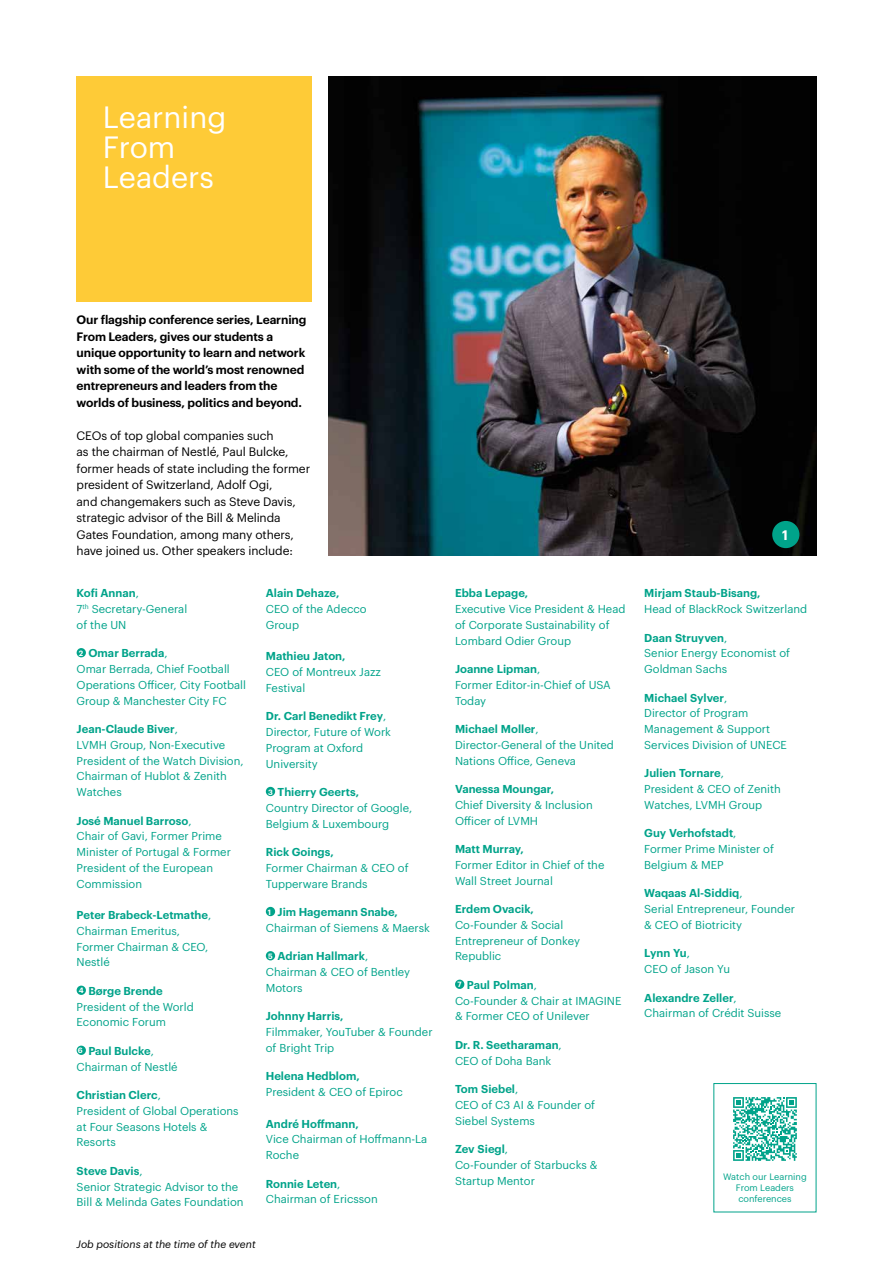
<style>
.page{position:relative;width:893px;height:1263px;background:#fff}
.page>*{position:absolute;margin:0;border:0;box-sizing:border-box;transform-origin:0 0}
.t1{font:30.15px/30.2px "Graphik";color:#fff}
.t2{font:600 13.5px "Graphik";color:#fff}
.t3{font:12px/16.5px "Graphik";letter-spacing:-.01em;color:#000}
.t4{font:600 12px/16.5px "Graphik";letter-spacing:-.01em;color:#000}
.t5{font:11.25px/15.8px "Graphik";color:#00a38a}
.t6{font:600 11.25px/15.8px "Graphik";color:#00a38a}
.t7{font:italic 10.5px "Graphik";color:#000}
.t8{font:9.15px/10.9px "Graphik";color:#00a38a;text-align:center}
.s1{font-weight:600}
.s2{font-weight:600;font-size:7.5px;color:#fff}
.s3{font-weight:400}
</style>
<div class="page">
<div style="left:77px;top:77px;width:235px;height:225px;background:#fecb37"></div>
<img style="left:329px;top:77px;width:487px;height:478px">
<div style="left:772px;top:521px;width:27px;height:27px;background:#00a38a;border-radius:50%"></div>
<svg style="left:733px;top:1097px;width:64px;height:64px"></svg>
<div style="left:77px;top:648px;width:9px;height:9px;background:#00a38a;border-radius:50%"></div>
<div style="left:77px;top:985px;width:9px;height:10px;background:#00a38a;border-radius:50%"></div>
<div style="left:77px;top:1046px;width:9px;height:9px;background:#00a38a;border-radius:50%"></div>
<div style="left:266px;top:787px;width:9px;height:9px;background:#00a38a;border-radius:50%"></div>
<div style="left:266px;top:907px;width:9px;height:9px;background:#00a38a;border-radius:50%"></div>
<div style="left:266px;top:951px;width:9px;height:9px;background:#00a38a;border-radius:50%"></div>
<div style="left:455px;top:980px;width:9px;height:9px;background:#00a38a;border-radius:50%"></div>
<h1 class="t1" style="left:103px;top:99px;width:125px">Learning<br>From<br>Leaders</h1>
<p class="t4" style="left:77px;top:310px;width:231px">Our flagship conference series, Learning From Leaders, gives our students a unique opportunity to learn and network with some of the world’s most renowned entrepreneurs and leaders from the worlds of business, politics and beyond.</p>
<p class="t3" style="left:77px;top:426px;width:235px">CEOs of top global companies such<br>as the chairman of Nestlé, Paul Bulcke, former heads of state including the former president of Switzerland, Adolf Ogi,<br>and changemakers such as Steve Davis, strategic advisor of the Bill &amp; Melinda Gates Foundation, among many others, have joined us. Other speakers include:</p>
<p class="t5" style="left:77px;top:584px;width:112px"><span class="s1">Kofi Annan</span>,<br>7<sup>th</sup> Secretary-General of the UN</p>
<p class="t5" style="left:77px;top:644px;width:171px"><span class="s2">2</span> <span class="s1">Omar Berrada</span>,<br>Omar Berrada, Chief Football<br>Operations Officer, City Football<br>Group &amp; Manchester City FC</p>
<p class="t5" style="left:77px;top:720px;width:169px"><span class="s1">Jean-Claude Biver</span>,<br>LVMH Group, Non-Executive<br>President of the Watch Division,<br>Chairman of Hublot &amp; Zenith<br>Watches</p>
<p class="t5" style="left:77px;top:812px;width:156px"><span class="s1">José Manuel Barroso</span>,<br>Chair of Gavi, Former Prime<br>Minister of Portugal &amp; Former<br>President of the European<br>Commission</p>
<p class="t5" style="left:77px;top:906px;width:136px"><span class="s1">Peter Brabeck-Letmathe</span>,<br>Chairman Emeritus,<br>Former Chairman &amp; CEO,<br>Nestlé</p>
<p class="t5" style="left:77px;top:982px;width:119px"><span class="s2">4</span> <span class="s1">Børge Brende<br></span>President of the World<br>Economic Forum</p>
<p class="t5" style="left:77px;top:1042px;width:103px"><span class="s2">6</span> <span class="s1">Paul Bulcke</span>,<br>Chairman of Nestlé</p>
<p class="t5" style="left:77px;top:1086px;width:164px"><span class="s1">Christian Clerc</span>,<br>President of Global Operations at Four Seasons Hotels &amp;<br>Resorts</p>
<p class="t5" style="left:77px;top:1162px;width:168px"><span class="s1">Steve Davis</span>,<br>Senior Strategic Advisor to the<br>Bill &amp; Melinda Gates Foundation</p>
<p class="t6" style="left:266px;top:584px;width:75px">Alain Dehaze,</p>
<p class="t5" style="left:266px;top:600px;width:102px">CEO of the Adecco<br>Group</p>
<p class="t6" style="left:266px;top:647px;width:81px">Mathieu Jaton,</p>
<p class="t5" style="left:266px;top:663px;width:117px">CEO of Montreux Jazz<br>Festival</p>
<p class="t5" style="left:266px;top:707px;width:127px"><span class="s1">Dr. Carl Benedikt Frey</span>,<br>Director, Future of Work<br>Program at Oxford<br>University</p>
<p class="t5" style="left:266px;top:783px;width:148px"><span class="s2">3</span> <span class="s1">Thierry Geerts,<br></span>Country Director of Google,<br>Belgium &amp; Luxembourg</p>
<p class="t6" style="left:266px;top:843px;width:69px">Rick Goings,</p>
<p class="t5" style="left:266px;top:859px;width:144px">Former Chairman &amp; CEO of<br>Tupperware Brands</p>
<p class="t5" style="left:266px;top:903px;width:166px"><span class="s2">1</span> <span class="s1">Jim Hagemann Snabe,<br></span>Chairman of Siemens &amp; Maersk</p>
<p class="t5" style="left:266px;top:947px;width:146px"><span class="s2">5</span> <span class="s1">Adrian Hallmark</span>,<br>Chairman &amp; CEO of Bentley<br>Motors</p>
<p class="t6" style="left:266px;top:1007px;width:79px">Johnny Harris,</p>
<p class="t5" style="left:266px;top:1023px;width:168px">Filmmaker, YouTuber &amp; Founder of Bright Trip</p>
<p class="t6" style="left:266px;top:1067px;width:95px">Helena Hedblom,</p>
<p class="t5" style="left:266px;top:1083px;width:138px">President &amp; CEO of Epiroc</p>
<p class="t6" style="left:266px;top:1115px;width:94px">André Hoffmann,</p>
<p class="t5" style="left:266px;top:1130px;width:163px">Vice Chairman of Hoffmann-La<br>Roche</p>
<p class="t5" style="left:266px;top:1175px;width:114px"><span class="s1">Ronnie Leten</span>,<br>Chairman of Ericsson</p>
<p class="t7" style="left:77px;top:1236px;width:180px">Job positions at the time of the event</p>
<p class="t6" style="left:455px;top:584px;width:75px">Ebba Lepage,</p>
<p class="t5" style="left:455px;top:600px;width:172px">Executive Vice President &amp; Head of Corporate Sustainability of<br>Lombard Odier Group</p>
<p class="t5" style="left:455px;top:660px;width:157px"><span class="s1">Joanne Lipman</span>,<br>Former Editor-in-Chief of USA<br>Today</p>
<p class="t5" style="left:455px;top:720px;width:160px"><span class="s1">Michael Moller</span>,<br>Director-General of the United<br>Nations Office, Geneva</p>
<p class="t6" style="left:455px;top:780px;width:101px">Vanessa Moungar,</p>
<p class="t5" style="left:455px;top:796px;width:139px">Chief Diversity &amp; Inclusion<br>Officer of LVMH</p>
<p class="t6" style="left:455px;top:840px;width:70px">Matt Murray,</p>
<p class="t5" style="left:455px;top:856px;width:151px">Former Editor in Chief of the<br>Wall Street Journal</p>
<p class="t6" style="left:455px;top:900px;width:80px">Erdem Ovacik,</p>
<p class="t5" style="left:455px;top:916px;width:126px">Co-Founder &amp; Social<br>Entrepreneur of Donkey<br>Republic</p>
<p class="t5" style="left:455px;top:976px;width:168px"><span class="s2">7</span> <span class="s1">Paul Polman</span>,<br>Co-Founder &amp; Chair at IMAGINE &amp; Former CEO of Unilever</p>
<p class="t6" style="left:455px;top:1036px;width:108px">Dr. R. Seetharaman<span class="s3">,<br>CEO of Doha Bank</span></p>
<p class="t5" style="left:455px;top:1080px;width:141px"><span class="s1">Tom Siebel</span>,<br>CEO of C3 AI &amp; Founder of<br>Siebel Systems</p>
<p class="t5" style="left:455px;top:1140px;width:144px"><span class="s1">Zev Siegl</span>,<br>Co-Founder of Starbucks &amp;<br>Startup Mentor</p>
<p class="t2" style="left:782px;top:525px;width:7px">1</p>
<p class="t6" style="left:644px;top:584px;width:118px">Mirjam Staub-Bisang,</p>
<p class="t5" style="left:644px;top:600px;width:165px">Head of BlackRock Switzerland</p>
<p class="t5" style="left:644px;top:629px;width:147px"><span class="s1">Daan Struyven</span>,<br>Senior Energy Economist of<br>Goldman Sachs</p>
<p class="t5" style="left:644px;top:689px;width:144px"><span class="s1">Michael Sylver</span>,<br>Director of Program<br>Management &amp; Support<br>Services Division of UNECE</p>
<p class="t5" style="left:644px;top:764px;width:138px"><span class="s1">Julien Tornare</span>,<br>President &amp; CEO of Zenith<br>Watches, LVMH Group</p>
<p class="t5" style="left:644px;top:824px;width:131px"><span class="s1">Guy Verhofstadt</span>,<br>Former Prime Minister of<br>Belgium &amp; MEP</p>
<p class="t5" style="left:644px;top:884px;width:152px"><span class="s1">Waqaas Al-Siddiq</span>,<br>Serial Entrepreneur, Founder &amp; CEO of Biotricity</p>
<p class="t5" style="left:644px;top:944px;width:87px"><span class="s1">Lynn Yu</span>,<br>CEO of Jason Yu</p>
<p class="t5" style="left:644px;top:989px;width:139px"><span class="s1">Alexandre Zeller</span>,<br>Chairman of Crédit Suisse</p>
<p class="t8" style="left:723px;top:1170px;width:85px">Watch our Learning<br>From Leaders conferences</p>
</div>
